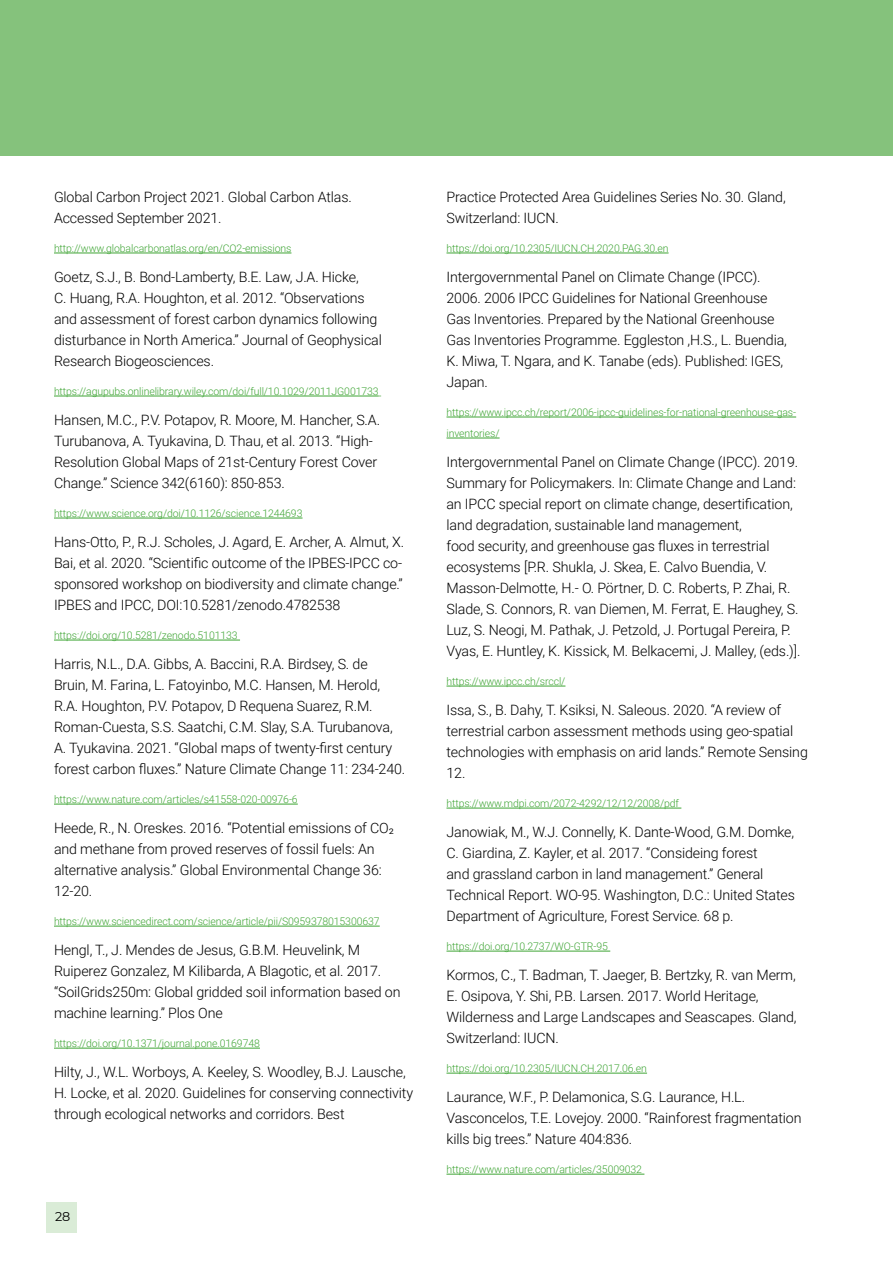
<style>
.page{position:relative;width:893px;height:1263px;background:#fff}
.page>*{position:absolute;margin:0;border:0;box-sizing:border-box;transform-origin:0 0}
.t1{font:300 14.25px/21px "Roboto";letter-spacing:-.01em;color:#000}
.t2{font:12.75px "Montserrat";color:#000}
.t3{font:300 10.5px/21px "Roboto";letter-spacing:-.01em;color:#3fa535}
</style>
<div class="page">
<div style="left:46px;top:1202px;width:31px;height:30px;background:#daecd7"></div>
<hr style="left:54px;top:253px;width:237px;height:1px;background:#3fa535">
<hr style="left:54px;top:396px;width:325px;height:1px;background:#3fa535">
<hr style="left:54px;top:518px;width:248px;height:1px;background:#3fa535">
<hr style="left:54px;top:640px;width:186px;height:1px;background:#3fa535">
<hr style="left:54px;top:804px;width:244px;height:1px;background:#3fa535">
<hr style="left:54px;top:926px;width:326px;height:1px;background:#3fa535">
<hr style="left:54px;top:1048px;width:206px;height:1px;background:#3fa535">
<hr style="left:446px;top:253px;width:223px;height:1px;background:#3fa535">
<hr style="left:446px;top:417px;width:350px;height:1px;background:#3fa535">
<hr style="left:446px;top:438px;width:54px;height:1px;background:#3fa535">
<hr style="left:446px;top:686px;width:119px;height:1px;background:#3fa535">
<hr style="left:446px;top:808px;width:235px;height:1px;background:#3fa535">
<hr style="left:446px;top:951px;width:164px;height:1px;background:#3fa535">
<hr style="left:446px;top:1073px;width:201px;height:1px;background:#3fa535">
<hr style="left:446px;top:1174px;width:198px;height:1px;background:#3fa535">
<div style="left:0;top:0;width:893px;height:156px;background:#85c27c"></div>
<p class="t1" style="left:54px;top:186px;width:299px">Global Carbon Project 2021. Global Carbon Atlas.<br>Accessed September 2021.</p>
<p class="t3" style="left:54px;top:238px;width:239px">http://www.globalcarbonatlas.org/en/CO2-emissions</p>
<p class="t1" style="left:54px;top:266px;width:329px">Goetz, S.J., B. Bond-Lamberty, B.E. Law, J.A. Hicke,<br>C. Huang, R.A. Houghton, et al. 2012. “Observations and assessment of forest carbon dynamics following disturbance in North America.” Journal of Geophysical Research Biogeosciences.</p>
<p class="t3" style="left:54px;top:381px;width:326px">https://agupubs.onlinelibrary.wiley.com/doi/full/10.1029/2011JG001733</p>
<p class="t1" style="left:54px;top:409px;width:328px">Hansen, M.C., P.V. Potapov, R. Moore, M. Hancher, S.A.<br>Turubanova, A. Tyukavina, D. Thau, et al. 2013. “High-Resolution Global Maps of 21st-Century Forest Cover Change.” Science 342(6160): 850-853.</p>
<p class="t3" style="left:54px;top:503px;width:250px">https://www.science.org/doi/10.1126/science.1244693</p>
<p class="t1" style="left:54px;top:531px;width:352px">Hans-Otto, P., R.J. Scholes, J. Agard, E. Archer, A. Almut, X.<br>Bai, et al. 2020. “Scientific outcome of the IPBES-IPCC co&shy;sponsored workshop on biodiversity and climate change.” IPBES and IPCC, DOI:10.5281/zenodo.4782538</p>
<p class="t3" style="left:54px;top:625px;width:185px">https://doi.org/10.5281/zenodo.5101133</p>
<p class="t1" style="left:54px;top:653px;width:353px">Harris, N.L., D.A. Gibbs, A. Baccini, R.A. Birdsey, S. de Bruin, M. Farina, L. Fatoyinbo, M.C. Hansen, M. Herold, R.A. Houghton, P.V. Potapov, D Requena Suarez, R.M.<br>Roman-Cuesta, S.S. Saatchi, C.M. Slay, S.A. Turubanova, A. Tyukavina. 2021. “Global maps of twenty-first century forest carbon fluxes.” Nature Climate Change 11: 234-240.</p>
<p class="t3" style="left:54px;top:789px;width:245px">https://www.nature.com/articles/s41558-020-00976-6</p>
<p class="t1" style="left:54px;top:817px;width:341px">Heede, R., N. Oreskes. 2016. “Potential emissions of CO2 and methane from proved reserves of fossil fuels: An alternative analysis.” Global Environmental Change 36:<br>12-20.</p>
<p class="t3" style="left:54px;top:911px;width:327px">https://www.sciencedirect.com/science/article/pii/S0959378015300637</p>
<p class="t1" style="left:54px;top:939px;width:348px">Hengl, T., J. Mendes de Jesus, G.B.M. Heuvelink, M Ruiperez Gonzalez, M Kilibarda, A Blagotic, et al. 2017. “SoilGrids250m: Global gridded soil information based on machine learning.” Plos One</p>
<p class="t3" style="left:54px;top:1033px;width:207px">https://doi.org/10.1371/journal.pone.0169748</p>
<p class="t1" style="left:54px;top:1061px;width:361px">Hilty, J., W.L. Worboys, A. Keeley, S. Woodley, B.J. Lausche,<br>H. Locke, et al. 2020. Guidelines for conserving connectivity through ecological networks and corridors. Best</p>
<p class="t2" style="left:55px;top:1208px;width:17px">28</p>
<p class="t1" style="left:446px;top:186px;width:341px">Practice Protected Area Guidelines Series No. 30. Gland,<br>Switzerland: IUCN.</p>
<p class="t3" style="left:446px;top:238px;width:224px">https://doi.org/10.2305/IUCN.CH.2020.PAG.30.en</p>
<p class="t1" style="left:446px;top:266px;width:342px">Intergovernmental Panel on Climate Change (IPCC).<br>2006. 2006 IPCC Guidelines for National Greenhouse Gas Inventories. Prepared by the National Greenhouse Gas Inventories Programme. Eggleston ,H.S., L. Buendia, K. Miwa, T. Ngara, and K. Tanabe (eds). Published: IGES, Japan.</p>
<p class="t3" style="left:446px;top:402px;width:351px">https://www.ipcc.ch/report/2006-ipcc-guidelines-for-national-greenhouse-gas&shy;inventories/</p>
<p class="t1" style="left:446px;top:451px;width:355px">Intergovernmental Panel on Climate Change (IPCC). 2019.<br>Summary for Policymakers. In: Climate Change and Land: an IPCC special report on climate change, desertification, land degradation, sustainable land management,<br>food security, and greenhouse gas fluxes in terrestrial ecosystems [P.R. Shukla, J. Skea, E. Calvo Buendia, V.<br>Masson-Delmotte, H.- O. Pörtner, D. C. Roberts, P. Zhai, R.<br>Slade, S. Connors, R. van Diemen, M. Ferrat, E. Haughey, S.<br>Luz, S. Neogi, M. Pathak, J. Petzold, J. Portugal Pereira, P.<br>Vyas, E. Huntley, K. Kissick, M. Belkacemi, J. Malley, (eds.)].</p>
<p class="t3" style="left:446px;top:671px;width:120px">https://www.ipcc.ch/srccl/</p>
<p class="t1" style="left:446px;top:699px;width:363px">Issa, S., B. Dahy, T. Ksiksi, N. Saleous. 2020. “A review of terrestrial carbon assessment methods using geo-spatial technologies with emphasis on arid lands.” Remote Sensing 12.</p>
<p class="t3" style="left:446px;top:793px;width:234px">https://www.mdpi.com/2072-4292/12/12/2008/pdf</p>
<p class="t1" style="left:446px;top:821px;width:350px">Janowiak, M., W.J. Connelly, K. Dante-Wood, G.M. Domke, C. Giardina, Z. Kayler, et al. 2017. “Consideing forest<br>and grassland carbon in land management.” General Technical Report. WO-95. Washington, D.C.: United States Department of Agriculture, Forest Service. 68 p.</p>
<p class="t3" style="left:446px;top:936px;width:163px">https://doi.org/10.2737/WO-GTR-95</p>
<p class="t1" style="left:446px;top:964px;width:352px">Kormos, C., T. Badman, T. Jaeger, B. Bertzky, R. van Merm, E. Osipova, Y. Shi, P.B. Larsen. 2017. World Heritage, Wilderness and Large Landscapes and Seascapes. Gland, Switzerland: IUCN.</p>
<p class="t3" style="left:446px;top:1058px;width:202px">https://doi.org/10.2305/IUCN.CH.2017.06.en</p>
<p class="t1" style="left:446px;top:1086px;width:357px">Laurance, W.F., P. Delamonica, S.G. Laurance, H.L.<br>Vasconcelos, T.E. Lovejoy. 2000. “Rainforest fragmentation kills big trees.” Nature 404:836.</p>
<p class="t3" style="left:446px;top:1159px;width:197px">https://www.nature.com/articles/35009032</p>
</div>
